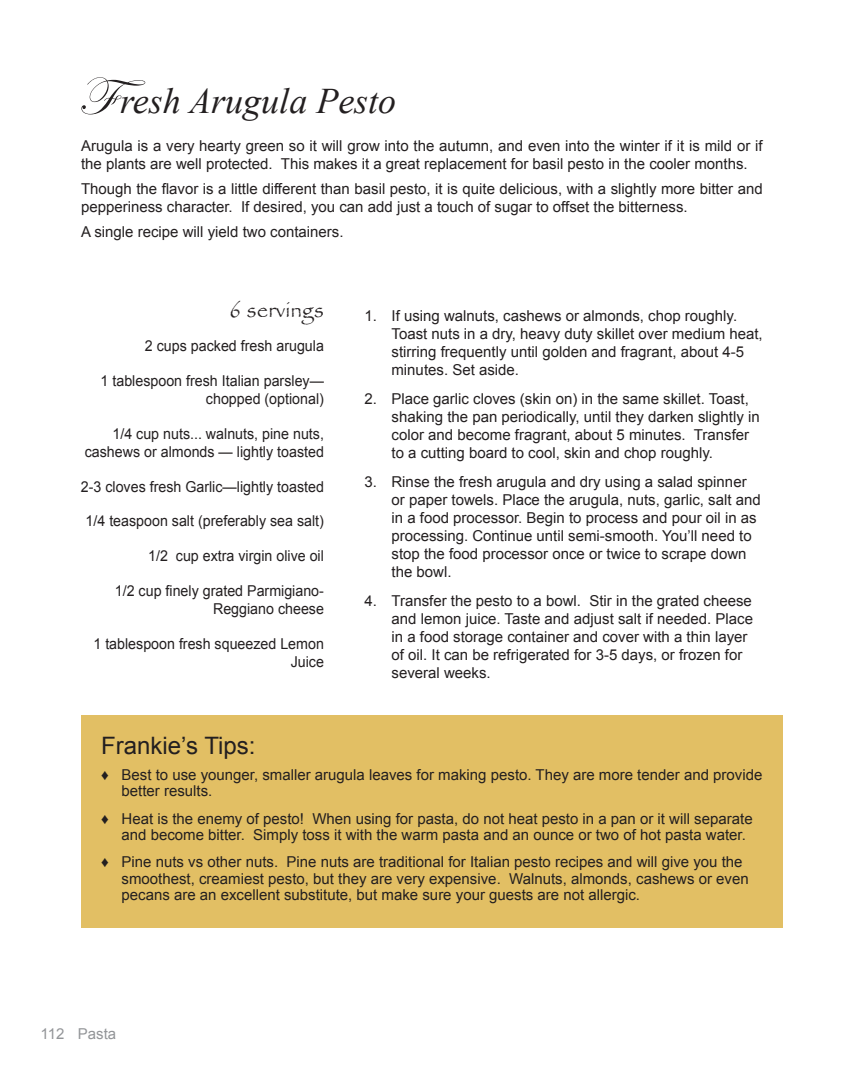
<style>
.page{position:relative;width:864px;height:1080px;background:#fff}
.page>*{position:absolute;margin:0;border:0;box-sizing:border-box;transform-origin:0 0}
.t1{font:italic 36px "Times New Roman";color:#231f20}
.t2{font:24px "Arial";color:#231f20}
.t3{font:24px "Papyrus";color:#231f20;scale:.95 1}
.t4{font:15px/18px "Arial";color:#231f20}
.t5{font:15px/18px "Arial";color:#231f20;text-align:right;scale:.95 1}
.t6{font:15px "Arial";color:#939598}
.s1{font-family:"Edwardian Script ITC";font-style:normal;font-size:54px}
</style>
<div class="page">
<div style="left:81px;top:716px;width:702px;height:212px;background:#e2bf64"></div>
<h1 class="t1" style="left:78px;top:76px;width:320px"><span class="s1">F</span>resh Arugula Pesto</h1>
<p class="t4" style="left:81px;top:137px;width:683px">Arugula is a very hearty green so it will grow into the autumn, and even into the winter if it is mild or if the plants are well protected. This makes it a great replacement for basil pesto in the cooler months.</p>
<p class="t4" style="left:81px;top:180px;width:683px">Though the flavor is a little different than basil pesto, it is quite delicious, with a slightly more bitter and pepperiness character. If desired, you can add just a touch of sugar to offset the bitterness.</p>
<p class="t4" style="left:81px;top:222px;width:264px">A single recipe will yield two containers.</p>
<h2 class="t3" style="left:229px;top:294px;width:102px">6 servings</h2>
<p class="t5" style="left:145px;top:337px;width:190px">2 cups packed fresh arugula</p>
<p class="t5" style="left:101px;top:372px;width:237px">1 tablespoon fresh Italian parsley— chopped (optional)</p>
<p class="t5" style="left:85px;top:425px;width:253px">1/4 cup nuts... walnuts, pine nuts, cashews or almonds — lightly toasted</p>
<p class="t5" style="left:81px;top:477px;width:257px">2-3 cloves fresh Garlic—lightly toasted</p>
<p class="t5" style="left:86px;top:512px;width:252px">1/4 teaspoon salt (preferably sea salt)</p>
<p class="t5" style="left:148px;top:547px;width:187px">1/2 cup extra virgin olive oil</p>
<p class="t5" style="left:115px;top:582px;width:222px">1/2 cup finely grated Parmigiano-<br>Reggiano cheese</p>
<p class="t5" style="left:93px;top:634px;width:244px">1 tablespoon fresh squeezed Lemon<br>Juice</p>
<p class="t4" style="left:392px;top:307px;width:373px;text-indent:-27px">1. If using walnuts, cashews or almonds, chop roughly.<br>Toast nuts in a dry, heavy duty skillet over medium heat, stirring frequently until golden and fragrant, about 4-5 minutes. Set aside.</p>
<p class="t4" style="left:392px;top:390px;width:370px;text-indent:-27px">2. Place garlic cloves (skin on) in the same skillet. Toast, shaking the pan periodically, until they darken slightly in color and become fragrant, about 5 minutes. Transfer to a cutting board to cool, skin and chop roughly.</p>
<p class="t4" style="left:392px;top:473px;width:371px;text-indent:-27px">3. Rinse the fresh arugula and dry using a salad spinner or paper towels. Place the arugula, nuts, garlic, salt and in a food processor. Begin to process and pour oil in as processing. Continue until semi-smooth. You’ll need to stop the food processor once or twice to scrape down the bowl.</p>
<p class="t4" style="left:392px;top:592px;width:363px;text-indent:-27px">4. Transfer the pesto to a bowl. Stir in the grated cheese and lemon juice. Taste and adjust salt if needed. Place in a food storage container and cover with a thin layer of oil. It can be refrigerated for 3-5 days, or frozen for several weeks.</p>
<h2 class="t2" style="left:101px;top:730px;width:156px">Frankie’s Tips:</h2>
<p class="t4" style="left:122px;top:766px;width:642px;line-height:16.5px;text-indent:-20px">♦ Best to use younger, smaller arugula leaves for making pesto. They are more tender and provide better results.</p>
<p class="t4" style="left:122px;top:810px;width:633px;line-height:16.5px;text-indent:-20px">♦ Heat is the enemy of pesto! When using for pasta, do not heat pesto in a pan or it will separate and become bitter. Simply toss it with the warm pasta and an ounce or two of hot pasta water.</p>
<p class="t4" style="left:122px;top:854px;width:629px;line-height:16.5px;text-indent:-20px">♦ Pine nuts vs other nuts. Pine nuts are traditional for Italian pesto recipes and will give you the smoothest, creamiest pesto, but they are very expensive. Walnuts, almonds, cashews or even pecans are an excellent substitute, but make sure your guests are not allergic.</p>
<p class="t6" style="left:40px;top:1024px;width:77px">112 Pasta</p>
</div>
